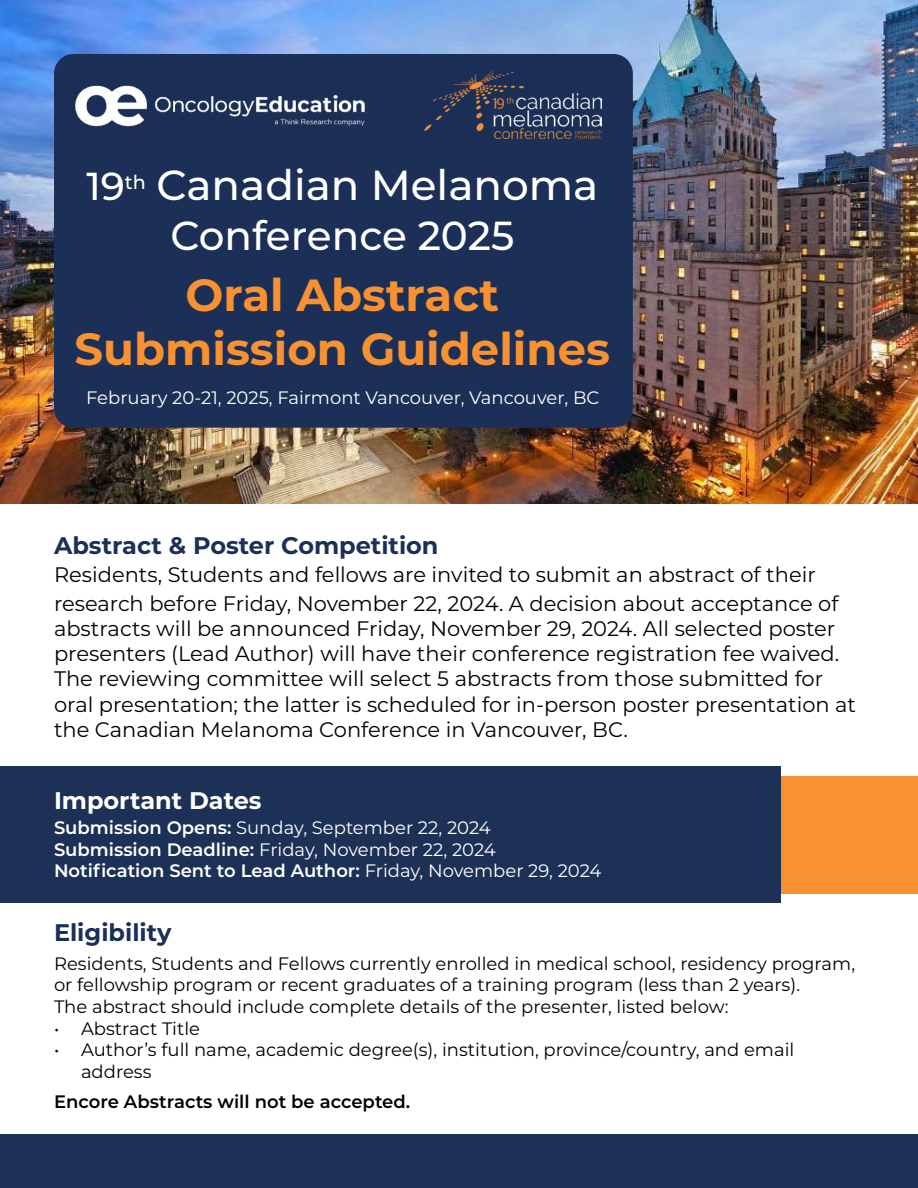
<style>
.page{position:relative;width:918px;height:1188px;background:#fff}
.page>*{position:absolute;margin:0;border:0;box-sizing:border-box;transform-origin:0 0}
.t1{font:700 45px/54px "Montserrat";color:#f79132;text-align:center}
.t2{font:500 42px "Montserrat";color:#fff}
.t3{font:500 40.5px "Montserrat";color:#fff}
.t4{font:700 24px "Montserrat";color:#1c3057}
.t5{font:700 24px "Montserrat";color:#fff}
.t6{font:21px/25.2px "Montserrat";color:#000}
.t7{font:18px/21.6px "Montserrat";color:#000}
.t8{font:18px/21.6px "Montserrat";color:#fff}
.t9{font:600 18px "Montserrat";color:#000}
.s1{font-size:39px}
.s2{font-weight:600}
</style>
<div class="page">
<div style="left:688px;top:776px;width:230px;height:117px;background:#f79132"></div>
<div style="left:0;top:767px;width:781px;height:136px;background:#1d3157"></div>
<img style="left:0;top:0;width:918px;height:503px">
<div style="left:54px;top:54px;width:579px;height:374px;background:#1c3057;border-radius:19px"></div>
<img style="left:75px;top:85px;width:290px;height:42px">
<img style="left:424px;top:70px;width:178px;height:68px">
<div style="left:0;top:1134px;width:918px;height:54px;background:#1d3157"></div>
<h2 class="t2" style="left:86px;top:156px;width:514px"><span class="s1">19</span><sup>th</sup> Canadian Melanoma</h2>
<h3 class="t3" style="left:170px;top:207px;width:346px">Conference 2025</h3>
<h1 class="t1" style="left:75px;top:266px;width:537px">Oral Abstract<br>Submission Guidelines</h1>
<p class="t8" style="left:86px;top:386px;width:515px">February 20-21, 2025, Fairmont Vancouver, Vancouver, BC</p>
<p class="t4" style="left:54px;top:528px;width:386px">Abstract &amp; Poster Competition</p>
<p class="t6" style="left:54px;top:560px;width:786px;line-height:28.5px">Residents, Students and fellows are invited to submit an abstract of their research before Friday, November 22, 2024. A decision about acceptance of</p>
<p class="t6" style="left:54px;top:615px;width:804px">abstracts will be announced Friday, November 29, 2024. All selected poster presenters (Lead Author) will have their conference registration fee waived.<br>The reviewing committee will select 5 abstracts from those submitted for oral presentation; the latter is scheduled for in-person poster presentation at the Canadian Melanoma Conference in Vancouver, BC.</p>
<p class="t5" style="left:54px;top:783px;width:209px">Important Dates</p>
<p class="t8" style="left:54px;top:816px;width:549px"><span class="s2">Submission Opens:</span> Sunday, September 22, 2024<br><span class="s2">Submission Deadline:</span> Friday, November 22, 2024<br><span class="s2">Notification Sent to Lead Author:</span> Friday, November 29, 2024</p>
<p class="t4" style="left:54px;top:916px;width:119px">Eligibility</p>
<p class="t7" style="left:54px;top:952px;width:803px">Residents, Students and Fellows currently enrolled in medical school, residency program, or fellowship program or recent graduates of a training program (less than 2 years).<br>The abstract should include complete details of the presenter, listed below:</p>
<p class="t7" style="left:54px;top:1017px;width:148px">• Abstract Title</p>
<p class="t7" style="left:81px;top:1038px;width:715px;text-indent:-27px">• Author’s full name, academic degree(s), institution, province/country, and email address</p>
<p class="t9" style="left:54px;top:1089px;width:358px">Encore Abstracts will not be accepted.</p>
</div>
